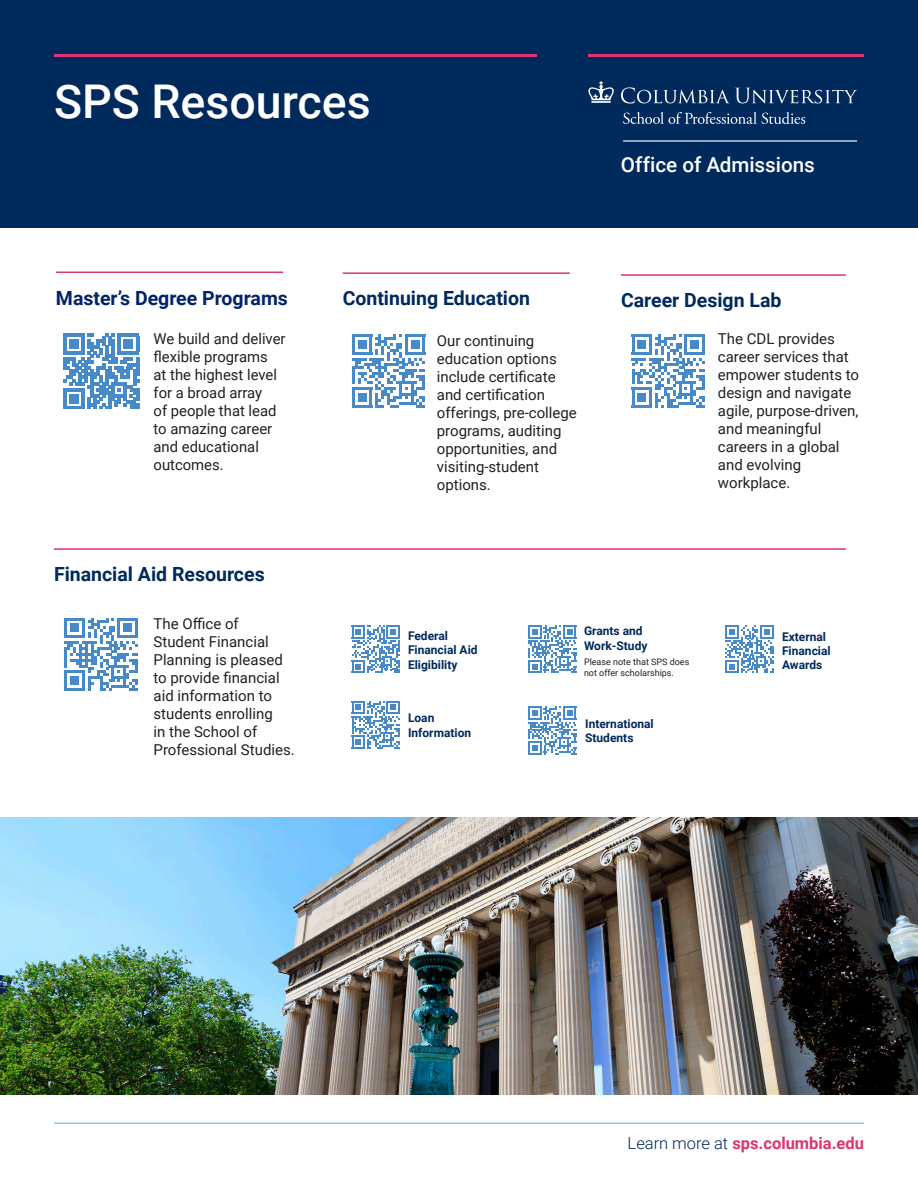
<style>
.page{position:relative;width:918px;height:1188px;background:#fff}
.page>*{position:absolute;margin:0;border:0;box-sizing:border-box;transform-origin:0 0}
.Program_Title{font:500 46.5px "Roboto";color:#fff}
.t1{font:500 20.7px "Roboto";letter-spacing:-.005em;color:#fff}
.t2{font:700 19.5px "Roboto";color:#00295c}
.t3{font:700 19.5px "Roboto";color:#002369}
.URL{font:700 16.5px "Roboto";color:#dd3472}
.t4{font:15px/18px "Roboto";color:#231f20}
.t5{font:700 12px/14.4px "Roboto";color:#00295c}
.t6{font:9px/10.8px "Roboto";color:#231f20}
.s1{font-weight:300;color:#00295c}
</style>
<div class="page">
<div style="left:0;top:0;width:918px;height:228px;background:#00295c"></div>
<hr style="left:54px;top:54px;width:483px;height:3px;background:#dd3472">
<hr style="left:588px;top:54px;width:276px;height:3px;background:#dd3472">
<hr style="left:54px;top:1123px;width:810px;height:1px;background:#5daee0">
<svg style="left:621px;top:87px;width:236px;height:17px"></svg>
<svg style="left:588px;top:81px;width:26px;height:22px"></svg>
<svg style="left:623px;top:112px;width:182px;height:12px"></svg>
<hr style="left:623px;top:140px;width:234px;height:2px;background:#fff">
<svg style="left:63px;top:334px;width:76px;height:75px"></svg>
<hr style="left:63px;top:406px;width:22px;height:3px;background:#468ac9">
<div style="left:69px;top:394px;width:10px;height:9px;background:#468ac9"></div>
<hr style="left:56px;top:272px;width:227px;height:1px;background:#dd3472">
<hr style="left:343px;top:272px;width:227px;height:2px;background:#dd3472">
<svg style="left:352px;top:334px;width:73px;height:74px"></svg>
<hr style="left:352px;top:405px;width:20px;height:3px;background:#468ac9">
<div style="left:358px;top:393px;width:9px;height:9px;background:#468ac9"></div>
<hr style="left:621px;top:274px;width:225px;height:2px;background:#dd3472">
<svg style="left:632px;top:334px;width:73px;height:74px"></svg>
<hr style="left:632px;top:405px;width:20px;height:3px;background:#468ac9">
<div style="left:638px;top:393px;width:8px;height:9px;background:#468ac9"></div>
<hr style="left:54px;top:548px;width:792px;height:2px;background:#dd3472">
<svg style="left:65px;top:618px;width:73px;height:73px"></svg>
<hr style="left:65px;top:688px;width:20px;height:3px;background:#468ac9">
<div style="left:70px;top:676px;width:9px;height:9px;background:#468ac9"></div>
<svg style="left:352px;top:625px;width:48px;height:48px"></svg>
<svg style="left:528px;top:625px;width:48px;height:48px"></svg>
<svg style="left:725px;top:625px;width:49px;height:48px"></svg>
<svg style="left:352px;top:701px;width:48px;height:48px"></svg>
<svg style="left:528px;top:706px;width:48px;height:49px"></svg>
<img style="left:0;top:818px;width:918px;height:277px">
<p class="Program_Title" style="left:54px;top:69px;width:318px">SPS Resources</p>
<p class="t1" style="left:621px;top:150px;width:196px">Office of Admissions</p>
<p class="t3" style="left:56px;top:285px;width:234px">Master’s Degree Programs</p>
<p class="t4" style="left:154px;top:329px;width:134px">We build and deliver flexible programs<br>at the highest level for a broad array<br>of people that lead to amazing career and educational outcomes.</p>
<p class="t2" style="left:54px;top:561px;width:212px">Financial Aid Resources</p>
<p class="t4" style="left:154px;top:614px;width:143px">The Office of<br>Student Financial<br>Planning is pleased to provide financial aid information to students enrolling<br>in the School of<br>Professional Studies.</p>
<p class="t2" style="left:343px;top:285px;width:189px">Continuing Education</p>
<p class="t2" style="left:621px;top:287px;width:162px">Career Design Lab</p>
<p class="t4" style="left:718px;top:329px;width:143px">The CDL provides career services that empower students to design and navigate agile, purpose-driven, and meaningful careers in a global and evolving workplace.</p>
<p class="t4" style="left:437px;top:331px;width:141px">Our continuing education options include certificate and certification offerings, pre-college programs, auditing opportunities, and visiting-student options.</p>
<p class="t5" style="left:408px;top:628px;width:71px">Federal<br>Financial Aid<br>Eligibility</p>
<p class="t5" style="left:584px;top:623px;width:65px">Grants and<br>Work-Study</p>
<p class="t6" style="left:584px;top:656px;width:107px">Please note that SPS does not offer scholarships.</p>
<p class="t5" style="left:408px;top:711px;width:65px">Loan<br>Information</p>
<p class="t5" style="left:585px;top:716px;width:70px">International<br>Students</p>
<p class="t5" style="left:782px;top:629px;width:50px">External<br>Financial<br>Awards</p>
<p class="URL" style="left:628px;top:1132px;width:238px"><span class="s1">Learn more at</span> sps.columbia.edu</p>
</div>
